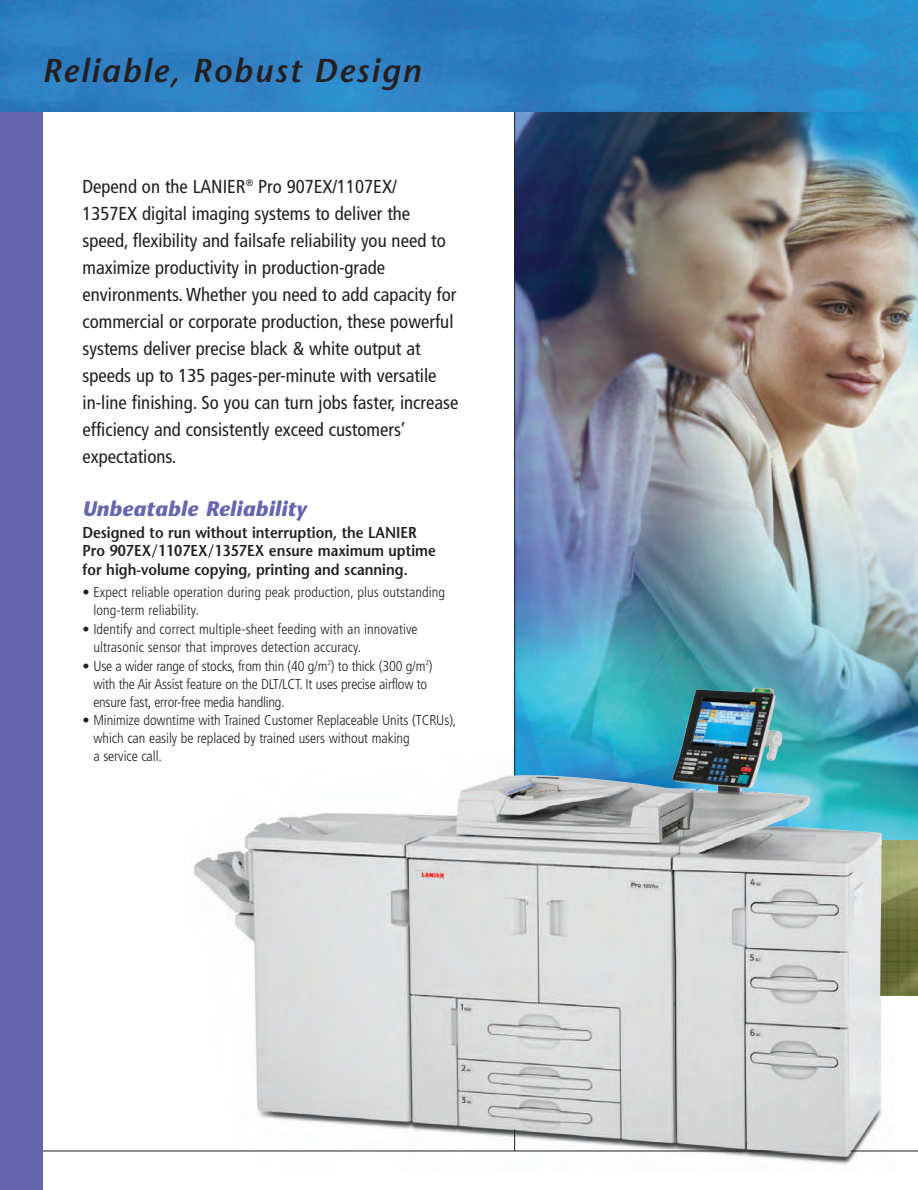
<style>
.page{position:relative;width:918px;height:1190px;background:#fff}
.page>*{position:absolute;margin:0;border:0;box-sizing:border-box;transform-origin:0 0}
.t1{font:italic 600 33px "Stone Sans";letter-spacing:.055em;color:#231f20}
.t2{font:italic 700 21px "Stone Sans";letter-spacing:.005em;color:#6566ae}
.t3{font:condensed 18.75px/27px "Frutiger";color:#231f20}
.t4{font:600 15.75px/18.8px "Stone Sans";color:#231f20;scale:.9 1}
.t5{font:300 condensed 14.25px/18px "Frutiger";letter-spacing:-.005em;color:#231f20}
</style>
<div class="page">
<img style="left:515px;top:111px;width:403px;height:729px">
<svg style="left:882px;top:840px;width:36px;height:156px;background:#7c824b"></svg>
<hr style="left:514px;top:108px;width:1px;height:1043px;background:#231f20">
<hr style="left:35px;top:1151px;width:883px;height:1px;background:#231f20">
<div style="left:0;top:108px;width:42px;height:1082px;background:#6566ae"></div>
<img style="left:0;top:0;width:918px;height:111px">
<img style="left:195px;top:688px;width:687px;height:468px">
<h1 class="t1" style="left:42px;top:57px;width:380px">Reliable, Robust Design</h1>
<p class="t3" style="left:83px;top:175px;width:377px">Depend on the LANIER<sup>®</sup> Pro 907EX/1107EX/<br>1357EX digital imaging systems to deliver the speed, flexibility and failsafe reliability you need to maximize productivity in production-grade environments. Whether you need to add capacity for commercial or corporate production, these powerful systems deliver precise black &amp; white output at speeds up to 135 pages-per-minute with versatile in-line finishing. So you can turn jobs faster, increase efficiency and consistently exceed customers’ expectations.</p>
<h2 class="t2" style="left:83px;top:500px;width:226px">Unbeatable Reliability</h2>
<p class="t4" style="left:83px;top:524px;width:394px">Designed to run without interruption, the LANIER<br>Pro 907EX/1107EX/1357EX ensure maximum uptime for high-volume copying, printing and scanning.</p>
<p class="t5" style="left:93px;top:585px;width:353px;text-indent:-11px">• Expect reliable operation during peak production, plus outstanding long-term reliability.</p>
<p class="t5" style="left:93px;top:621px;width:326px;text-indent:-11px">• Identify and correct multiple-sheet feeding with an innovative ultrasonic sensor that improves detection accuracy.</p>
<p class="t5" style="left:93px;top:658px;width:340px;text-indent:-11px">• Use a wider range of stocks, from thin (40 g/m<sup>2</sup>) to thick (300 g/m<sup>2</sup>) with the Air Assist feature on the DLT/LCT. It uses precise airflow to ensure fast, error-free media handling.</p>
<p class="t5" style="left:93px;top:712px;width:364px;text-indent:-11px">• Minimize downtime with Trained Customer Replaceable Units (TCRUs), which can easily be replaced by trained users without making<br>a service call.</p>
</div>
